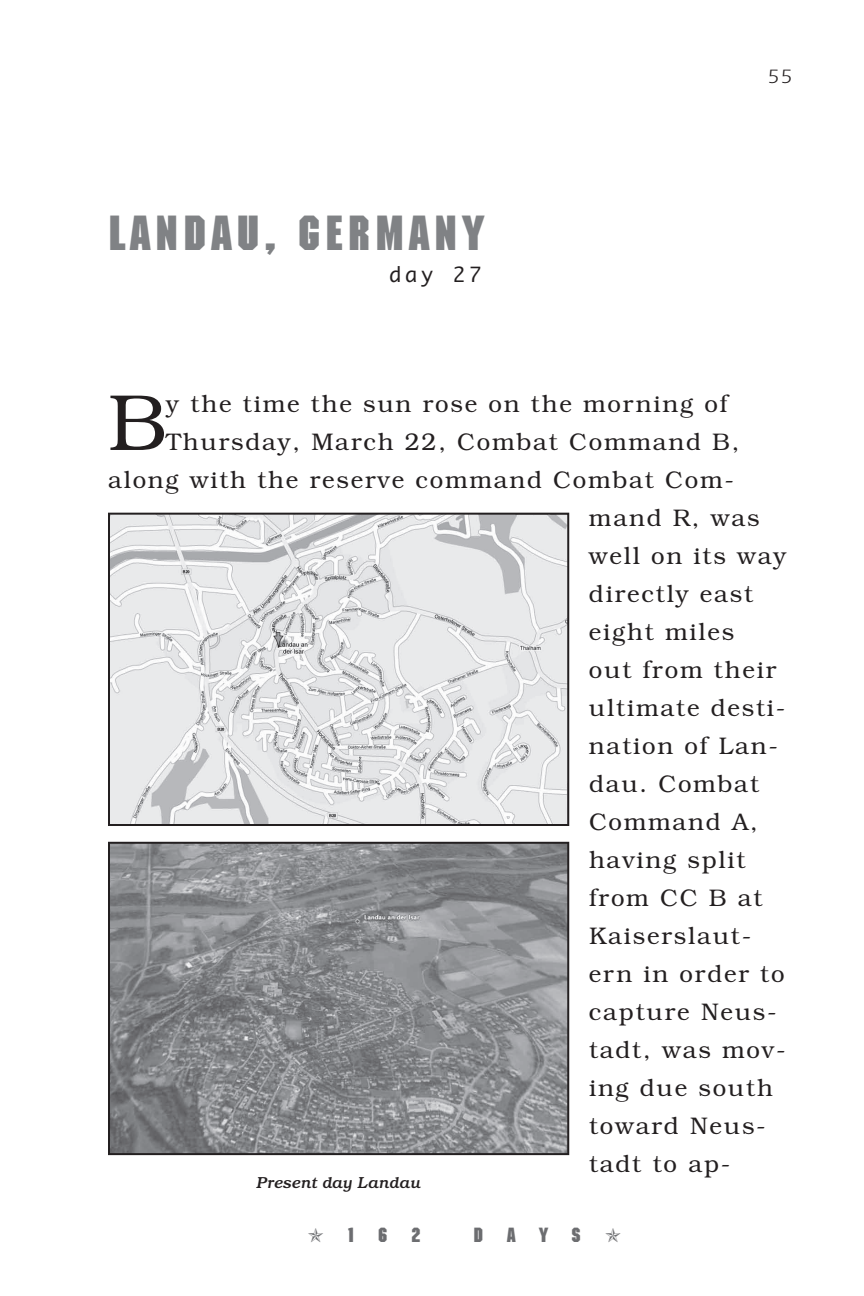
<style>
.page{position:relative;width:864px;height:1296px;background:#fff}
.page>*{position:absolute;margin:0;border:0;box-sizing:border-box;transform-origin:0 0}
.t1{font:300 79.8px "Bookman";color:#231f20}
.t2{font:700 48px "Machine";letter-spacing:.1em;color:#808285}
.t3{font:300 24px "Bookman";letter-spacing:.075em;color:#231f20}
.t4{font:700 20px "Machine";letter-spacing:1.2em;color:#6c6d70}
.t5{font:20px "Monaco";color:#231f20}
.t6{font:20px "Itc Eras";color:#231f20}
.t7{font:italic 500 16px "Bookman";color:#231f20}
</style>
<div class="page">
<img style="left:111px;top:516px;width:455px;height:307px">
<div style="left:108px;top:513px;width:461px;height:313px;border:2px solid #231f20"></div>
<img style="left:111px;top:845px;width:455px;height:307px">
<div style="left:108px;top:842px;width:461px;height:313px;border:2px solid #231f20"></div>
<h2 class="t2" style="left:108px;top:204px;width:378px">LANDAU, GERMANY</h2>
<p class="t5" style="left:389px;top:262px;width:94px">day 27</p>
<p class="t6" style="left:768px;top:65px;width:26px">55</p>
<h1 class="t1" style="left:108px;top:378px;width:61px">B</h1>
<p class="t3" style="left:166px;top:390px;width:563px">y the time the sun rose on the morning of</p>
<p class="t3" style="left:166px;top:428px;width:575px">Thursday, March 22, Combat Command B,</p>
<p class="t3" style="left:108px;top:466px;width:627px">along with the reserve command Combat Com-</p>
<p class="t3" style="left:589px;top:504px;width:172px">mand R, was</p>
<p class="t3" style="left:589px;top:542px;width:199px">well on its way</p>
<p class="t3" style="left:589px;top:580px;width:166px">directly east</p>
<p class="t3" style="left:589px;top:618px;width:147px">eight miles</p>
<p class="t3" style="left:589px;top:656px;width:189px">out from their</p>
<p class="t3" style="left:589px;top:694px;width:198px">ultimate desti-</p>
<p class="t3" style="left:589px;top:732px;width:190px">nation of Lan-</p>
<p class="t3" style="left:589px;top:770px;width:172px">dau. Combat</p>
<p class="t3" style="left:589px;top:808px;width:170px">Command A,</p>
<p class="t3" style="left:589px;top:846px;width:158px">having split</p>
<p class="t3" style="left:589px;top:884px;width:175px">from CC B at</p>
<p class="t3" style="left:589px;top:922px;width:164px">Kaiserslaut-</p>
<p class="t3" style="left:589px;top:960px;width:197px">ern in order to</p>
<p class="t3" style="left:589px;top:998px;width:189px">capture Neus-</p>
<p class="t3" style="left:589px;top:1036px;width:198px">tadt, was mov-</p>
<p class="t3" style="left:589px;top:1074px;width:185px">ing due south</p>
<p class="t3" style="left:589px;top:1112px;width:178px">toward Neus-</p>
<p class="t3" style="left:589px;top:1150px;width:143px">tadt to ap-</p>
<p class="t7" style="left:257px;top:1173px;width:166px">Present day Landau</p>
<p class="t4" style="left:308px;top:1223px;width:114px">✯162</p>
<p class="t4" style="left:473px;top:1223px;width:149px">DAYS✯</p>
</div>
